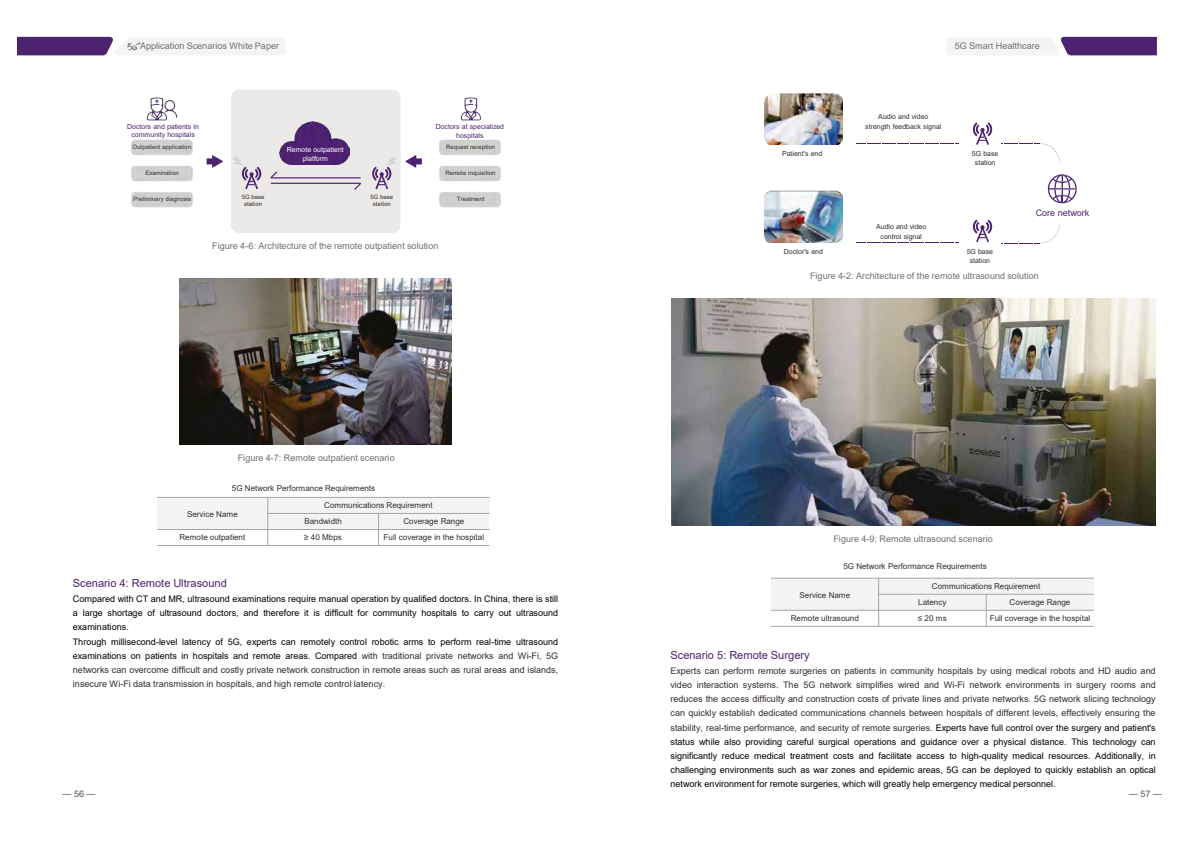
<style>
.page{position:relative;width:1191px;height:842px;background:#fff}
.page>*{position:absolute;margin:0;border:0;box-sizing:border-box;transform-origin:0 0}
.t1{font:11.1px "Arial";color:#4d2370}
.t2{font:9px/14.1px "Arial";letter-spacing:.005em;color:#352d28;text-align:justify}
.t3{font:9px/14.2px "Arial";letter-spacing:.005em;color:#000}
.t4{font:9px "Arial";letter-spacing:.005em;color:#736e6d}
.t5{font:9px "Arial";color:#4d2370}
.t6{font:9px "Arial";color:#57514f}
.t7{font:8.1px/16.1px "Arial";letter-spacing:-.005em;color:#352d28}
.t8{font:7px/8.4px "Arial";letter-spacing:-.005em;color:#352d28;text-align:center}
.t9{font:7px/8.4px "Arial";letter-spacing:-.005em;color:#4d2370;text-align:center}
.t10{font:7px/8.7px "Arial";letter-spacing:-.005em;color:#fff;text-align:center}
.t11{font:6px/7.2px "Arial";letter-spacing:.005em;color:#352d28;text-align:center}
.s1{color:#352d28}
.s2{color:#000}
</style>
<div class="page">
<svg style="left:17px;top:37px;width:268px;height:18px"></svg>
<svg style="left:947px;top:37px;width:209px;height:18px"></svg>
<div style="left:157px;top:497px;width:111px;height:32px;background:#f4f4f4"></div>
<div style="left:268px;top:497px;width:221px;height:16px;background:#f4f4f4"></div>
<div style="left:268px;top:513px;width:110px;height:16px;background:#f4f4f4"></div>
<div style="left:378px;top:513px;width:111px;height:16px;background:#f4f4f4"></div>
<hr style="left:268px;top:497px;width:1px;height:49px;background:#a5a5a4">
<hr style="left:378px;top:513px;width:1px;height:33px;background:#a5a5a4">
<hr style="left:268px;top:513px;width:221px;height:1px;background:#a5a5a4">
<hr style="left:157px;top:529px;width:332px;height:1px;background:#a5a5a4">
<hr style="left:157px;top:497px;width:332px;height:1px;background:#a5a5a4">
<hr style="left:157px;top:545px;width:332px;height:1px;background:#a5a5a4">
<img style="left:131px;top:97px;width:62px;height:111px">
<svg style="left:207px;top:155px;width:16px;height:13px"></svg>
<img style="left:439px;top:97px;width:62px;height:111px">
<svg style="left:231px;top:90px;width:191px;height:143px;background:#e8e6e8"></svg>
<div style="left:771px;top:578px;width:107px;height:32px;background:#f4f4f4"></div>
<div style="left:878px;top:578px;width:215px;height:16px;background:#f4f4f4"></div>
<div style="left:878px;top:594px;width:108px;height:16px;background:#f4f4f4"></div>
<div style="left:986px;top:594px;width:107px;height:16px;background:#f4f4f4"></div>
<hr style="left:878px;top:578px;width:1px;height:48px;background:#a5a5a4">
<hr style="left:986px;top:594px;width:1px;height:32px;background:#a5a5a4">
<hr style="left:878px;top:594px;width:215px;height:1px;background:#a5a5a4">
<hr style="left:771px;top:610px;width:322px;height:1px;background:#a5a5a4">
<hr style="left:771px;top:578px;width:322px;height:1px;background:#a5a5a4">
<hr style="left:771px;top:626px;width:322px;height:1px;background:#a5a5a4">
<img style="left:763px;top:93px;width:79px;height:52px">
<svg style="left:972px;top:122px;width:20px;height:23px"></svg>
<svg style="left:972px;top:220px;width:20px;height:22px"></svg>
<img style="left:763px;top:191px;width:79px;height:52px">
<svg style="left:1047px;top:174px;width:29px;height:29px"></svg>
<svg style="left:1043px;top:144px;width:17px;height:18px"></svg>
<svg style="left:1002px;top:225px;width:58px;height:19px"></svg>
<img style="left:671px;top:298px;width:484px;height:227px">
<img style="left:180px;top:279px;width:272px;height:165px">
<img style="left:280px;top:121px;width:70px;height:43px">
<p class="t4" style="left:140px;top:40px;width:141px">Application Scenarios White Paper</p>
<p class="t4" style="left:954px;top:40px;width:87px">5G Smart Healthcare</p>
<p class="t9" style="left:127px;top:122px;width:73px">Doctors and patients in community hospitals</p>
<p class="t9" style="left:436px;top:123px;width:70px">Doctors at specialized hospitals</p>
<p class="t11" style="left:133px;top:143px;width:60px">Outpatient application</p>
<p class="t11" style="left:146px;top:169px;width:35px">Examination</p>
<p class="t11" style="left:133px;top:195px;width:59px">Preliminary diagnosis</p>
<p class="t10" style="left:287px;top:145px;width:59px">Remote outpatient platform</p>
<p class="t11" style="left:242px;top:193px;width:24px">5G base station</p>
<p class="t11" style="left:370px;top:193px;width:24px">5G base station</p>
<p class="t11" style="left:446px;top:143px;width:51px">Request reception</p>
<p class="t11" style="left:445px;top:169px;width:52px">Remote inquisition</p>
<p class="t11" style="left:457px;top:195px;width:29px">Treatment</p>
<p class="t4" style="left:212px;top:240px;width:228px">Figure 4-6: Architecture of the remote outpatient solution</p>
<p class="t4" style="left:238px;top:451px;width:158px">Figure 4-7: Remote outpatient scenario</p>
<p class="t7" style="left:232px;top:480px;width:145px">5G Network Performance Requirements</p>
<p class="t7" style="left:187px;top:506px;width:52px">Service Name</p>
<p class="t7" style="left:304px;top:497px;width:130px;text-indent:20px">Communications Requirement<br>Bandwidth</p>
<p class="t7" style="left:403px;top:513px;width:62px">Coverage Range</p>
<p class="t7" style="left:179px;top:529px;width:67px">Remote outpatient</p>
<p class="t7" style="left:304px;top:529px;width:39px">≥ 40 Mbps</p>
<p class="t7" style="left:383px;top:529px;width:102px">Full coverage in the hospital</p>
<p class="t8" style="left:865px;top:112px;width:78px;line-height:9.6px">Audio and video strength feedback signal</p>
<p class="t8" style="left:782px;top:150px;width:42px">Patient's end</p>
<p class="t8" style="left:972px;top:150px;width:28px">5G base station</p>
<p class="t8" style="left:784px;top:247px;width:41px">Doctor's end</p>
<p class="t8" style="left:876px;top:222px;width:52px;line-height:9.6px">Audio and video control signal</p>
<p class="t8" style="left:966px;top:247px;width:28px">5G base station</p>
<p class="t5" style="left:1035px;top:206px;width:55px">Core network</p>
<p class="t4" style="left:810px;top:270px;width:230px">Figure 4-2: Architecture of the remote ultrasound solution</p>
<p class="t4" style="left:833px;top:532px;width:161px">Figure 4-9: Remote ultrasound scenario</p>
<p class="t7" style="left:843px;top:558px;width:145px">5G Network Performance Requirements</p>
<p class="t7" style="left:799px;top:587px;width:52px">Service Name</p>
<p class="t7" style="left:918px;top:578px;width:123px;text-indent:14px">Communications Requirement<br>Latency</p>
<p class="t1" style="left:73px;top:575px;width:155px">Scenario 4: Remote Ultrasound</p>
<p class="t3" style="left:73px;top:592px;width:487px">Compared with CT and MR, ultrasound examinations require manual operation by qualified doctors. In China, there is still a large shortage of ultrasound doctors, and therefore it is difficult for community hospitals to carry out ultrasound examinations.<br>Through millisecond-level latency of 5G, experts can remotely control robotic arms to perform real-time ultrasound examinations on patients in hospitals and remote areas. Compared <span class="s1">with traditional private networks and Wi-Fi, 5G networks can overcome difficult and costly private network construction in remote areas such as rural areas and islands, insecure Wi-Fi data transmission in hospitals, and high remote control latency.</span></p>
<p class="t7" style="left:1009px;top:594px;width:62px">Coverage Range</p>
<p class="t7" style="left:791px;top:610px;width:70px">Remote ultrasound</p>
<p class="t7" style="left:918px;top:610px;width:30px">≤ 20 ms</p>
<p class="t7" style="left:989px;top:610px;width:102px">Full coverage in the hospital</p>
<p class="t1" style="left:670px;top:648px;width:141px">Scenario 5: Remote Surgery</p>
<p class="t2" style="left:670px;top:664px;width:487px">Experts can perform remote surgeries on patients in community hospitals by using medical robots and HD audio and video interaction systems. The 5G network simplifies wired and Wi-Fi network environments in surgery rooms and reduces the access difficulty and construction costs of private lines and private networks. 5G network slicing technology can quickly establish dedicated communications channels between hospitals of different levels, effectively ensuring the stability, real-time performance, and security of remote surgeries. <span class="s2">Experts have full control over the surgery and patient's status while also providing careful surgical operations and guidance over a physical distance. This technology can significantly reduce medical treatment costs and facilitate access to high-quality medical resources. Additionally, in challenging environments such as war zones and epidemic areas, 5G can be deployed to quickly establish an optical network environment for remote surgeries, which will greatly help emergency medical personnel.</span></p>
<p class="t6" style="left:62px;top:787px;width:35px">— 56 —</p>
<p class="t6" style="left:1128px;top:787px;width:35px">— 57 —</p>
</div>
